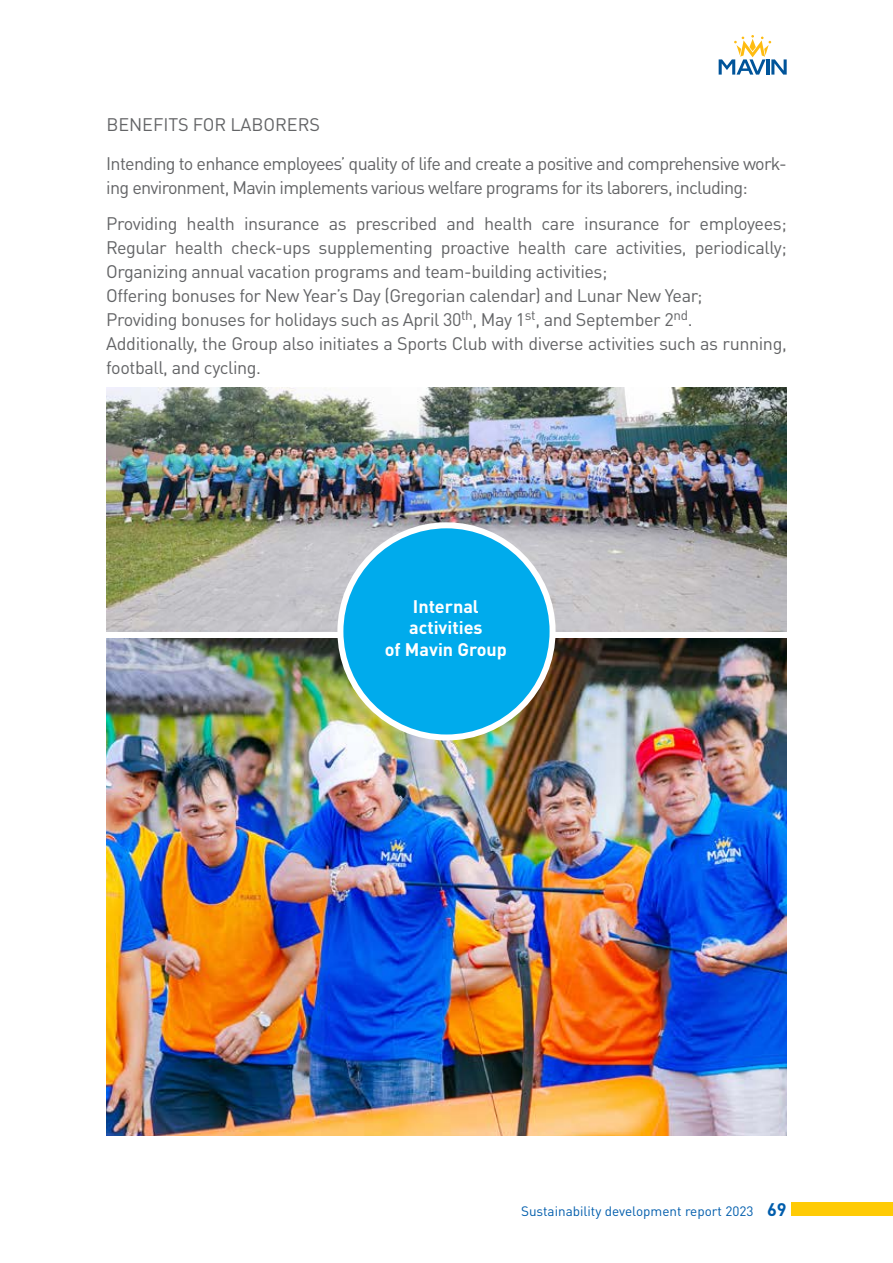
<style>
.page{position:relative;width:893px;height:1263px;background:#fff}
.page>*{position:absolute;margin:0;border:0;box-sizing:border-box;transform-origin:0 0}
.t1{font:18px/24px "UVFDIN Pro";letter-spacing:-.025em;color:#636466}
.t2{font:700 18px/21.6px "UVFDIN Pro";color:#fff;text-align:center}
.t3{font:13.5px "UVFDIN Pro";color:#005dac}
.s1{font-weight:700;font-size:18px}
</style>
<div class="page">
<svg style="left:719px;top:35px;width:68px;height:40px"></svg>
<div style="left:792px;top:1202px;width:101px;height:14px;background:#ffcb05"></div>
<img style="left:106px;top:639px;width:681px;height:496px">
<img style="left:106px;top:387px;width:681px;height:245px">
<div style="left:340px;top:525px;width:213px;height:212px;background:#00abec;border-radius:50%"></div>
<div style="left:337px;top:522px;width:219px;height:218px;border:6px solid #fff;border-radius:50%"></div>
<p class="t1" style="left:106px;top:103px;width:682px;line-height:39px">BENEFITS FOR LABORERS<br>Intending to enhance employees’ quality of life and create a positive and comprehensive work-</p>
<p class="t1" style="left:106px;top:167px;width:682px;line-height:36px">ing environment, Mavin implements various welfare programs for its laborers, including:<br>Providing health insurance as prescribed and health care insurance for employees;</p>
<p class="t1" style="left:106px;top:233px;width:682px">Regular health check-ups supplementing proactive health care activities, periodically; Organizing annual vacation programs and team-building activities;<br>Offering bonuses for New Year’s Day (Gregorian calendar) and Lunar New Year;<br>Providing bonuses for holidays such as April 30<sup>th</sup>, May 1<sup>st</sup>, and September 2<sup>nd</sup>.<br>Additionally, the Group also initiates a Sports Club with diverse activities such as running, football, and cycling.</p>
<p class="t2" style="left:385px;top:593px;width:124px">Internal activities<br>of Mavin Group</p>
<p class="t3" style="left:521px;top:1201px;width:267px">Sustainability development report 2023 <span class="s1">69</span></p>
</div>
